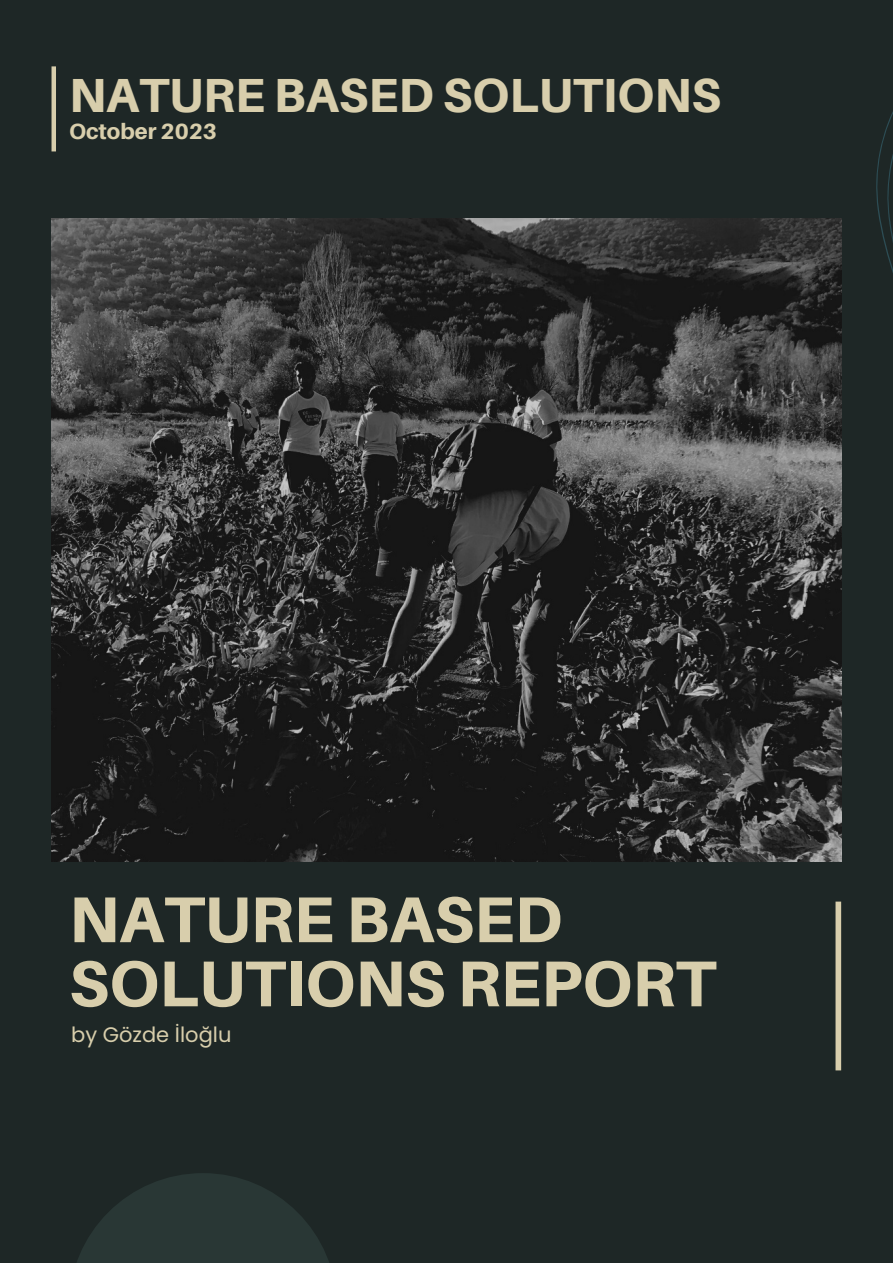
<style>
.page{position:relative;width:893px;height:1264px;background:#fff}
.page>*{position:absolute;margin:0;border:0;box-sizing:border-box;transform-origin:0 0}
.t1{font:800 64.8px/64.1px "Aileron";color:#d8ceac}
.t2{font:800 47.85px "Aileron";color:#d8ceac}
.t3{font:800 22.05px "Aileron";color:#d8ceac}
.t4{font:21px "Poppins";color:#d8ceac}
</style>
<div class="page">
<div style="left:0;top:0;width:892px;height:1262px;background:#1e2726"></div>
<img style="left:51px;top:218px;width:790px;height:643px">
<div style="left:51px;top:66px;width:5px;height:85px;background:#d8ceac"></div>
<div style="left:835px;top:901px;width:6px;height:169px;background:#d8ceac"></div>
<div style="left:69px;top:1173px;width:268px;height:89px;background:linear-gradient(to right,#263231,#263230)"></div>
<svg style="left:876px;top:114px;width:16px;height:156px"></svg>
<p class="t2" style="left:69px;top:66px;width:653px">NATURE BASED SOLUTIONS</p>
<p class="t3" style="left:69px;top:118px;width:149px">October 2023</p>
<p class="t1" style="left:69px;top:886px;width:648px">NATURE BASED<br>SOLUTIONS REPORT</p>
<p class="t4" style="left:71px;top:1019px;width:162px">by Gözde İloğlu</p>
</div>
